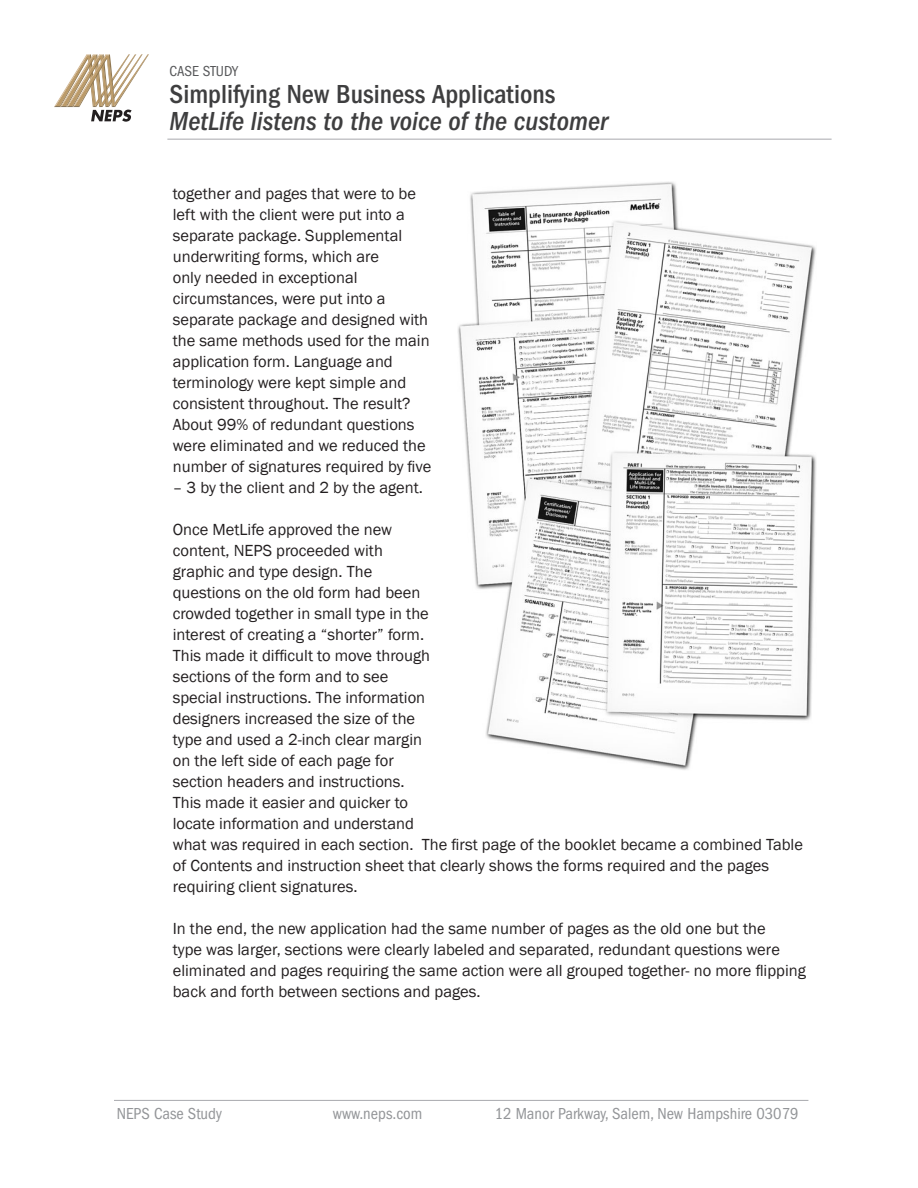
<style>
.page{position:relative;width:918px;height:1188px;background:#fff}
.page>*{position:absolute;margin:0;border:0;box-sizing:border-box;transform-origin:0 0}
.t1{font:italic 500 condensed 27px "Franklin Gothic";color:#3e3e3f}
.t2{font:500 condensed 27px "Franklin Gothic";color:#3e3e3f}
.t3{font:16.5px/21px "Franklin Gothic";color:#231f20}
.t4{font:condensed 16.5px "Franklin Gothic";color:#939598}
.t5{font:condensed 15px "Franklin Gothic";color:#57585a}
</style>
<div class="page">
<hr style="left:114px;top:1100px;width:694px;height:1px;background:#a8a9ad">
<img style="left:458px;top:182px;width:358px;height:588px">
<svg style="left:54px;top:54px;width:95px;height:68px"></svg>
<hr style="left:167px;top:139px;width:665px;height:1px;background:#a8a9ad">
<p class="t5" style="left:170px;top:63px;width:70px">CASE STUDY</p>
<p class="t2" style="left:170px;top:79px;width:387px">Simplifying New Business Applications</p>
<p class="t1" style="left:170px;top:106px;width:440px">MetLife listens to the voice of the customer</p>
<p class="t3" style="left:173px;top:183px;width:260px">together and pages that were to be left with the client were put into a separate package. Supplemental underwriting forms, which are<br>only needed in exceptional circumstances, were put into a separate package and designed with the same methods used for the main application form. Language and terminology were kept simple and consistent throughout. The result?<br>About 99% of redundant questions were eliminated and we reduced the number of signatures required by five</p>
<p class="t3" style="left:173px;top:477px;width:252px">– 3 by the client and 2 by the agent.</p>
<p class="t3" style="left:173px;top:519px;width:632px">Once MetLife approved the new<br>content, NEPS proceeded with<br>graphic and type design. The<br>questions on the old form had been<br>crowded together in small type in the<br>interest of creating a “shorter” form.<br>This made it difficult to move through<br>sections of the form and to see<br>special instructions. The information<br>designers increased the size of the<br>type and used a 2-inch clear margin<br>on the left side of each page for<br>section headers and instructions.<br>This made it easier and quicker to<br>locate information and understand<br>what was required in each section. The first page of the booklet became a combined Table of Contents and instruction sheet that clearly shows the forms required and the pages requiring client signatures.</p>
<p class="t3" style="left:173px;top:918px;width:635px">In the end, the new application had the same number of pages as the old one but the<br>type was larger, sections were clearly labeled and separated, redundant questions were eliminated and pages requiring the same action were all grouped together- no more flipping back and forth between sections and pages.</p>
<p class="t4" style="left:117px;top:1104px;width:107px">NEPS Case Study</p>
<p class="t4" style="left:333px;top:1104px;width:91px">www.neps.com</p>
<p class="t4" style="left:495px;top:1104px;width:305px">12 Manor Parkway, Salem, New Hampshire 03079</p>
</div>
